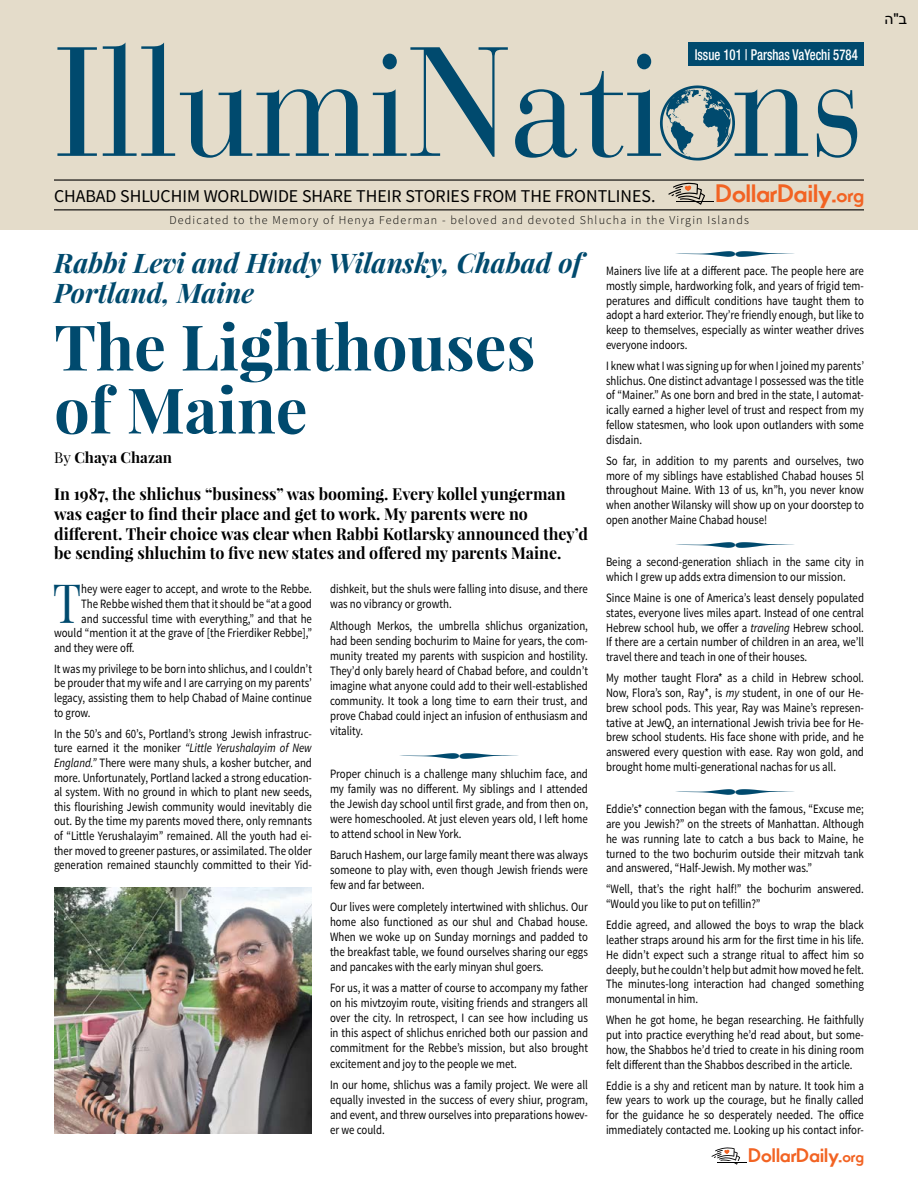
<style>
.page{position:relative;width:918px;height:1188px;background:#fff}
.page>*{position:absolute;margin:0;border:0;box-sizing:border-box;transform-origin:0 0}
.t1{font:154.2px "Bauer Bodoni Std";color:#004a6e;scale:.9 1}
.t2{font:700 63px/63px "Playfair Display";color:#004a6e}
.t3{font:54px "Playfair Display";color:#004a6e;scale:.85 1}
.t4{font:italic 700 27px/30px "Playfair Display";color:#004a6e}
.t5{font:700 24px "Movement";letter-spacing:-.005em;color:#f26323}
.t6{font:700 18.6px "Movement";letter-spacing:-.005em;color:#f26323}
.t7{font:18px "Source Sans Pro";color:#000}
.Intro{font:700 16.5px/19.8px "Playfair Display";color:#000}
.t8{font:500 condensed 15px "Helvetica Neue LT Std";color:#fff;scale:.85 1}
.t9{font:700 15px "Playfair Display";color:#000}
.t10{font:15px "Arial";color:#000}
.t11{font:12.75px/14.7px "Source Sans Pro";color:#000;text-align:justify;scale:.85 1}
.t12{font:300 12px "Source Sans Pro";letter-spacing:.1em;color:#000}
.s1{color:#e4dcca}
.s2{font-size:19.05px}
.s3{font-weight:400}
.s4{font-style:italic}
.s5{font-size:14.85px}
</style>
<div class="page">
<div style="left:0;top:0;width:918px;height:230px;background:#e4dcca"></div>
<hr style="left:54px;top:179px;width:810px;height:2px;background:#000">
<hr style="left:54px;top:209px;width:810px;height:1px;background:#000">
<svg style="left:668px;top:183px;width:37px;height:22px"></svg>
<hr style="left:676px;top:201px;width:37px;height:1px;background:#000">
<svg style="left:712px;top:1147px;width:28px;height:18px"></svg>
<hr style="left:717px;top:1161px;width:30px;height:1px;background:#fff">
<hr style="left:717px;top:1162px;width:30px;height:1px;background:#000">
<svg style="left:660px;top:85px;width:75px;height:76px"></svg>
<img style="left:54px;top:887px;width:258px;height:247px">
<div style="left:688px;top:43px;width:176px;height:23px;background:#004a6e"></div>
<p class="t1" style="left:54px;top:11px;width:902px">IllumiNati<span class="s1">o</span>ns</p>
<p class="t7" style="left:54px;top:185px;width:603px">CHABAD SHLUCHIM WORLDWIDE SHARE THEIR STORIES FROM THE FRONTLINES.</p>
<p class="t8" style="left:695px;top:45px;width:193px">Issue 101 | Parshas VaYechi 5784</p>
<p class="t5" style="left:716px;top:178px;width:150px">DollarDaily.<span class="s2">org</span></p>
<p class="t12" style="left:169px;top:213px;width:581px">Dedicated to the Memory of Henya Federman - beloved and devoted Shlucha in the Virgin Islands</p>
<p class="t4" style="left:54px;top:247px;width:529px">Rabbi Levi and Hindy Wilansky, Chabad of<br>Portland, Maine</p>
<p class="t2" style="left:54px;top:315px;width:483px">The Lighthouses of Maine</p>
<p class="t9" style="left:54px;top:448px;width:119px"><span class="s3">By</span> Chaya Chazan</p>
<p class="Intro" style="left:54px;top:484px;width:535px">In 1987, the shlichus “business” was booming. Every kollel yungerman was eager to find their place and get to work. My parents were no different. Their choice was clear when Rabbi Kotlarsky announced they’d be sending shluchim to five new states and offered my parents Maine.</p>
<p class="t3" style="left:53px;top:569px;width:35px">T</p>
<p class="t11" style="left:81px;top:582px;width:273px">hey were eager to accept, and wrote to the Rebbe.</p>
<p class="t11" style="left:81px;top:597px;width:273px">The Rebbe wished them that it should be “at a good</p>
<p class="t11" style="left:81px;top:611px;width:273px">and successful time with everything,” and that he</p>
<p class="t11" style="left:54px;top:626px;width:305px">would “mention it at the grave of [the Frierdiker Rebbe],”</p>
<p class="t11" style="left:54px;top:640px;width:96px">and they were off.</p>
<p class="t11" style="left:54px;top:662px;width:305px">It was my privilege to be born into shlichus, and I couldn’t be prouder that my wife and I are carrying on my parents’ legacy, assisting them to help Chabad of Maine continue to grow.</p>
<p class="t11" style="left:54px;top:726px;width:305px">In the 50’s and 60’s, Portland’s strong Jewish infrastruc&shy;ture earned it the moniker <span class="s4">“Little Yerushalayim of New England.”</span> There were many shuls, a kosher butcher, and more. Unfortunately, Portland lacked a strong education&shy;al system. With no ground in which to plant new seeds, this flourishing Jewish community would inevitably die out. By the time my parents moved there, only remnants of “Little Yerushalayim” remained. All the youth had ei&shy;ther moved to greener pastures, or assimilated. The older generation remained staunchly committed to their Yid-</p>
<p class="t11" style="left:330px;top:582px;width:305px">dishkeit, but the shuls were falling into disuse, and there was no vibrancy or growth.</p>
<p class="t11" style="left:330px;top:618px;width:305px">Although Merkos, the umbrella shlichus organization, had been sending bochurim to Maine for years, the com&shy;munity treated my parents with suspicion and hostility.<br>They’d only barely heard of Chabad before, and couldn’t imagine what anyone could add to their well-established community. It took a long time to earn their trust, and prove Chabad could inject an infusion of enthusiasm and vitality.</p>
<p class="t11" style="left:330px;top:766px;width:305px">Proper chinuch is a challenge many shluchim face, and my family was no different. My siblings and I attended the Jewish day school until first grade, and from then on,</p>
<p class="t11" style="left:330px;top:811px;width:305px">were homeschooled. At just eleven years old, I left home to attend school in New York.</p>
<p class="t11" style="left:330px;top:848px;width:305px">Baruch Hashem, our large family meant there was always someone to play with, even though Jewish friends were few and far between.</p>
<p class="t11" style="left:330px;top:899px;width:305px">Our lives were completely intertwined with shlichus. Our home also functioned as our shul and Chabad house.<br>When we woke up on Sunday mornings and padded to the breakfast table, we found ourselves sharing our eggs and pancakes with the early minyan shul goers.</p>
<p class="t11" style="left:330px;top:981px;width:305px">For us, it was a matter of course to accompany my father on his mivtzoyim route, visiting friends and strangers all over the city. In retrospect, I can see how including us in this aspect of shlichus enriched both our passion and commitment for the Rebbe’s mission, but also brought excitement and joy to the people we met.</p>
<p class="t11" style="left:330px;top:1077px;width:305px">In our home, shlichus was a family project. We were all equally invested in the success of every shiur, program, and event, and threw ourselves into preparations howev&shy;er we could.</p>
<p class="t11" style="left:606px;top:264px;width:305px">Mainers live life at a different pace. The people here are mostly simple, hardworking folk, and years of frigid tem-</p>
<p class="t11" style="left:606px;top:293px;width:305px">peratures and difficult conditions have taught them to adopt a hard exterior. They’re friendly enough, but like to keep to themselves, especially as winter weather drives everyone indoors.</p>
<p class="t11" style="left:606px;top:359px;width:305px">I knew what I was signing up for when I joined my parents’ shlichus. One distinct advantage I possessed was the title of “Mainer.” As one born and bred in the state, I automat&shy;ically earned a higher level of trust and respect from my fellow statesmen, who look upon outlanders with some disdain.</p>
<p class="t11" style="left:606px;top:454px;width:305px">So far, in addition to my parents and ourselves, two more of my siblings have established Chabad houses 5l throughout Maine. With 13 of us, kn”h, you never know when another Wilansky will show up on your doorstep to open another Maine Chabad house!</p>
<p class="t11" style="left:606px;top:555px;width:305px">Being a second-generation shliach in the same city in which I grew up adds extra dimension to our mission.</p>
<p class="t11" style="left:606px;top:591px;width:305px">Since Maine is one of America’s least densely populated</p>
<p class="t11" style="left:606px;top:606px;width:305px">states, everyone lives miles apart. Instead of one central Hebrew school hub, we offer a <span class="s4">traveling</span> Hebrew school.<br>If there are a certain number of children in an area, we’ll travel there and teach in one of their houses.</p>
<p class="t11" style="left:606px;top:671px;width:305px">My mother taught Flora* as a child in Hebrew school.<br>Now, Flora’s son, Ray*, is <span class="s4">my</span> student, in one of our He&shy;brew school pods. This year, Ray was Maine’s represen&shy;tative at JewQ, an international Jewish trivia bee for He&shy;brew school students. His face shone with pride, and he answered every question with ease. Ray won gold, and brought home multi-generational nachas for us all.</p>
<p class="t11" style="left:606px;top:802px;width:305px">Eddie’s* connection began with the famous, “Excuse me; are you Jewish?” on the streets of Manhattan. Although he was running late to catch a bus back to Maine, he</p>
<p class="t11" style="left:606px;top:846px;width:305px">turned to the two bochurim outside their mitzvah tank and answered, “Half-Jewish. My mother was.”</p>
<p class="t11" style="left:606px;top:882px;width:305px">“Well, that’s the right half!” the bochurim answered. “Would you like to put on tefillin?”</p>
<p class="t11" style="left:606px;top:918px;width:305px">Eddie agreed, and allowed the boys to wrap the black leather straps around his arm for the first time in his life.<br>He didn’t expect such a strange ritual to affect him so deeply, but he couldn’t help but admit how moved he felt.<br>The minutes-long interaction had changed something monumental in him.</p>
<p class="t11" style="left:606px;top:1013px;width:305px">When he got home, he began researching. He faithfully put into practice everything he’d read about, but some&shy;how, the Shabbos he’d tried to create in his dining room felt different than the Shabbos described in the article.</p>
<p class="t11" style="left:606px;top:1078px;width:305px">Eddie is a shy and reticent man by nature. It took him a few years to work up the courage, but he finally called for the guidance he so desperately needed. The office immediately contacted me. Looking up his contact infor-</p>
<p class="t6" style="left:749px;top:1144px;width:117px">DollarDaily.<span class="s5">org</span></p>
<p class="t10" style="left:884px;top:9px;width:24px">ה ב"</p>
</div>
